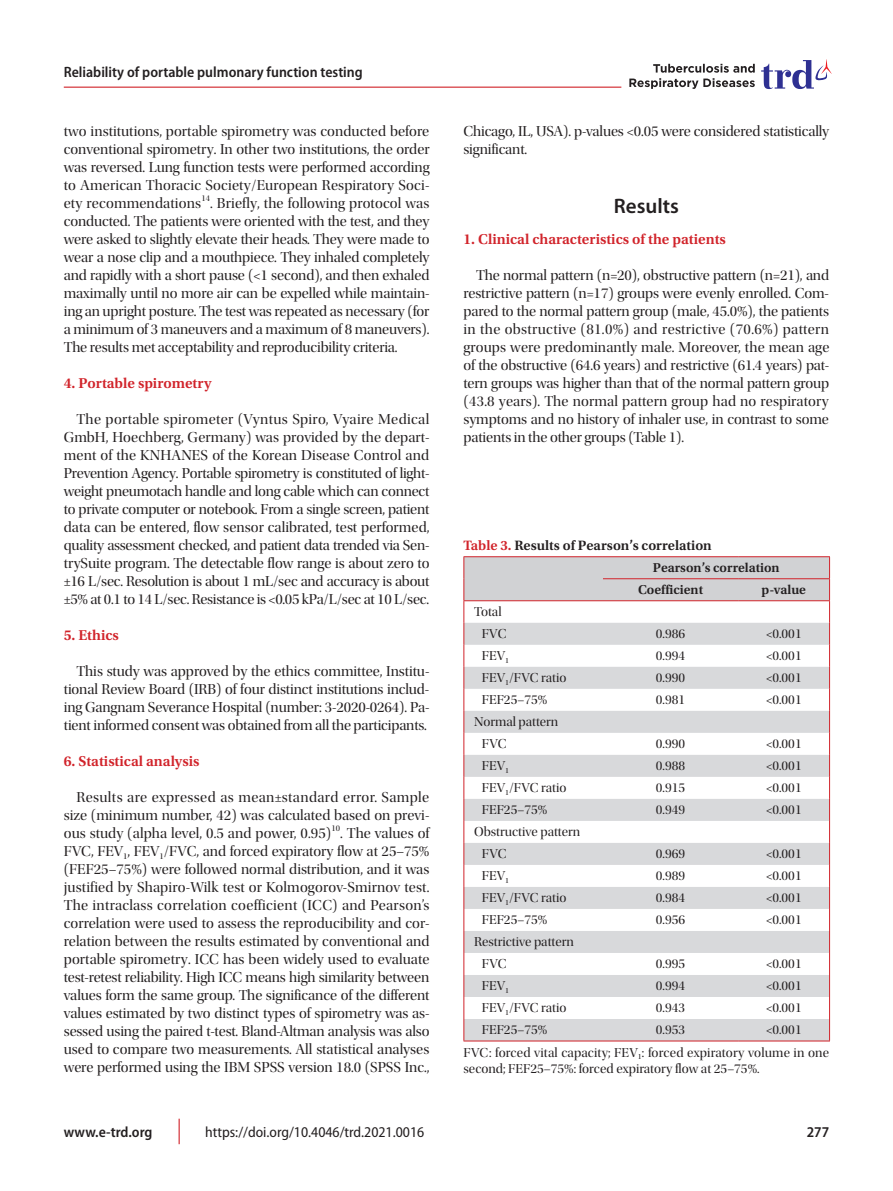
<style>
.page{position:relative;width:893px;height:1191px;background:#fff}
.page>*{position:absolute;margin:0;border:0;box-sizing:border-box;transform-origin:0 0}
.t1{font:600 21px "Myriad Pro";color:#231f20}
.t2{font:15px/18px "Utopia Std Disp";letter-spacing:-.01em;color:#231f20;text-align:justify}
.t3{font:600 15px "Utopia Std";color:#d1232a}
.t4{font:600 semi-condensed 15px "Myriad Pro";color:#231f20}
.t5{font:semi-condensed 15px "Myriad Pro";color:#231f20}
.t6{font:600 14.25px "Utopia Std";color:#231f20}
.t7{font:13.5px/22px "Utopia Std Disp";color:#231f20}
.t8{font:600 13.5px/22px "Utopia Std";color:#231f20}
.t9{font:8.7px "Utopia Std Disp";color:#231f20}
.s1{color:#d1232a}
</style>
<div class="page">
<svg style="left:179px;top:1118px;width:1px;height:26px"></svg>
<svg style="left:629px;top:64px;width:126px;height:25px"></svg>
<hr style="left:64px;top:87px;width:557px;height:1px;background:#d1232a">
<svg style="left:761px;top:59px;width:71px;height:30px"></svg>
<svg style="left:463px;top:557px;width:367px;height:483px"></svg>
<hr style="left:463px;top:1040px;width:140px;height:1px;background:#d1232a">
<hr style="left:603px;top:1040px;width:135px;height:1px;background:#d1232a">
<hr style="left:738px;top:1040px;width:92px;height:1px;background:#d1232a">
<hr style="left:463px;top:556px;width:140px;height:1px;background:#d1232a">
<hr style="left:603px;top:556px;width:135px;height:1px;background:#d1232a">
<hr style="left:738px;top:556px;width:92px;height:1px;background:#d1232a">
<hr style="left:463px;top:600px;width:140px;height:1px;background:#d1232a">
<hr style="left:603px;top:600px;width:135px;height:1px;background:#d1232a">
<hr style="left:738px;top:600px;width:92px;height:1px;background:#d1232a">
<p class="t4" style="left:64px;top:62px;width:301px">Reliability of portable pulmonary function testing</p>
<p class="t2" style="left:64px;top:122px;width:367px">two institutions, portable spirometry was conducted before conventional spirometry. In other two institutions, the order was reversed. Lung function tests were performed according to American Thoracic Society/European Respiratory Soci&shy;ety recommendations</p>
<p class="t9" style="left:201px;top:193px;width:10px">14</p>
<p class="t2" style="left:64px;top:194px;width:367px;text-indent:146px">. Briefly, the following protocol was conducted. The patients were oriented with the test, and they were asked to slightly elevate their heads. They were made to wear a nose clip and a mouthpiece. They inhaled completely and rapidly with a short pause (&lt;1 second), and then exhaled maximally until no more air can be expelled while maintain&shy;ing an upright posture. The test was repeated as necessary (for a minimum of 3 maneuvers and a maximum of 8 maneuvers).<br>The results met acceptability and reproducibility criteria.</p>
<p class="t3" style="left:64px;top:374px;width:149px">4. Portable spirometry</p>
<p class="t2" style="left:64px;top:410px;width:367px;text-indent:13px">The portable spirometer (Vyntus Spiro, Vyaire Medical GmbH, Hoechberg, Germany) was provided by the depart&shy;ment of the KNHANES of the Korean Disease Control and Prevention Agency. Portable spirometry is constituted of light&shy;weight pneumotach handle and long cable which can connect to private computer or notebook. From a single screen, patient data can be entered, flow sensor calibrated, test performed, quality assessment checked, and patient data trended via Sen&shy;trySuite program. The detectable flow range is about zero to ±16 L/sec. Resolution is about 1 mL/sec and accuracy is about ±5% at 0.1 to 14 L/sec. Resistance is &lt;0.05 kPa/L/sec at 10 L/sec.</p>
<p class="t3" style="left:64px;top:626px;width:57px">5. Ethics</p>
<p class="t2" style="left:64px;top:662px;width:367px;text-indent:13px">This study was approved by the ethics committee, Institu&shy;tional Review Board (IRB) of four distinct institutions includ&shy;ing Gangnam Severance Hospital (number: 3-2020-0264). Pa&shy;tient informed consent was obtained from all the participants.</p>
<p class="t3" style="left:64px;top:752px;width:137px">6. Statistical analysis</p>
<p class="t2" style="left:64px;top:788px;width:367px;text-indent:13px">Results are expressed as mean±standard error. Sample size (minimum number, 42) was calculated based on previ&shy;ous study (alpha level, 0.5 and power, 0.95)</p>
<p class="t9" style="left:331px;top:823px;width:10px">10</p>
<p class="t2" style="left:64px;top:824px;width:367px;text-indent:276px">. The values of FVC, FEV<sub>1</sub>, FEV<sub>1</sub>/FVC, and forced expiratory flow at 25–75% (FEF25–75%) were followed normal distribution, and it was justified by Shapiro-Wilk test or Kolmogorov-Smirnov test.<br>The intraclass correlation coefficient (ICC) and Pearson’s correlation were used to assess the reproducibility and cor&shy;relation between the results estimated by conventional and portable spirometry. ICC has been widely used to evaluate test-retest reliability. High ICC means high similarity between values form the same group. The significance of the different values estimated by two distinct types of spirometry was as&shy;sessed using the paired t-test. Bland-Altman analysis was also used to compare two measurements. All statistical analyses were performed using the IBM SPSS version 18.0 (SPSS Inc.,</p>
<p class="t2" style="left:463px;top:122px;width:367px">Chicago, IL, USA). p-values &lt;0.05 were considered statistically significant.</p>
<h1 class="t1" style="left:614px;top:192px;width:67px">Results</h1>
<p class="t3" style="left:463px;top:230px;width:264px">1. Clinical characteristics of the patients</p>
<p class="t2" style="left:463px;top:266px;width:367px;text-indent:13px">The normal pattern (n=20), obstructive pattern (n=21), and restrictive pattern (n=17) groups were evenly enrolled. Com&shy;pared to the normal pattern group (male, 45.0%), the patients in the obstructive (81.0%) and restrictive (70.6%) pattern groups were predominantly male. Moreover, the mean age of the obstructive (64.6 years) and restrictive (61.4 years) pat&shy;tern groups was higher than that of the normal pattern group (43.8 years). The normal pattern group had no respiratory symptoms and no history of inhaler use, in contrast to some patients in the other groups (Table 1).</p>
<p class="t6" style="left:463px;top:537px;width:250px"><span class="s1">Table 3.</span> Results of Pearson’s correlation</p>
<p class="t8" style="left:638px;top:557px;width:143px;text-indent:15px">Pearson’s correlation<br>Coefficient</p>
<p class="t8" style="left:762px;top:579px;width:46px">p-value</p>
<p class="t7" style="left:474px;top:601px;width:34px;text-align:center">Total<br>FVC</p>
<p class="t7" style="left:656px;top:623px;width:31px">0.986</p>
<p class="t7" style="left:766px;top:623px;width:37px">&lt;0.001</p>
<p class="t7" style="left:482px;top:645px;width:29px">FEV<sub>1</sub></p>
<p class="t7" style="left:656px;top:645px;width:31px">0.994</p>
<p class="t7" style="left:766px;top:645px;width:37px">&lt;0.001</p>
<p class="t7" style="left:482px;top:667px;width:86px">FEV<sub>1</sub>/FVC ratio</p>
<p class="t7" style="left:656px;top:667px;width:31px">0.990</p>
<p class="t7" style="left:766px;top:667px;width:37px">&lt;0.001</p>
<p class="t7" style="left:482px;top:689px;width:67px">FEF25–75%</p>
<p class="t7" style="left:656px;top:689px;width:31px">0.981</p>
<p class="t7" style="left:766px;top:689px;width:37px">&lt;0.001</p>
<p class="t7" style="left:482px;top:711px;width:78px;text-indent:-8px">Normal pattern<br>FVC</p>
<p class="t7" style="left:656px;top:733px;width:31px">0.990</p>
<p class="t7" style="left:766px;top:733px;width:37px">&lt;0.001</p>
<p class="t7" style="left:482px;top:755px;width:29px">FEV<sub>1</sub></p>
<p class="t7" style="left:656px;top:755px;width:31px">0.988</p>
<p class="t7" style="left:766px;top:755px;width:37px">&lt;0.001</p>
<p class="t7" style="left:482px;top:777px;width:86px">FEV<sub>1</sub>/FVC ratio</p>
<p class="t7" style="left:656px;top:777px;width:31px">0.915</p>
<p class="t7" style="left:766px;top:777px;width:37px">&lt;0.001</p>
<p class="t7" style="left:482px;top:799px;width:67px">FEF25–75%</p>
<p class="t7" style="left:656px;top:799px;width:31px">0.949</p>
<p class="t7" style="left:766px;top:799px;width:37px">&lt;0.001</p>
<p class="t7" style="left:482px;top:821px;width:100px;text-indent:-8px">Obstructive pattern<br>FVC</p>
<p class="t7" style="left:656px;top:843px;width:31px">0.969</p>
<p class="t7" style="left:766px;top:843px;width:37px">&lt;0.001</p>
<p class="t7" style="left:482px;top:865px;width:29px">FEV<sub>1</sub></p>
<p class="t7" style="left:656px;top:865px;width:31px">0.989</p>
<p class="t7" style="left:766px;top:865px;width:37px">&lt;0.001</p>
<p class="t7" style="left:482px;top:887px;width:86px">FEV<sub>1</sub>/FVC ratio</p>
<p class="t7" style="left:656px;top:887px;width:31px">0.984</p>
<p class="t7" style="left:766px;top:887px;width:37px">&lt;0.001</p>
<p class="t7" style="left:482px;top:909px;width:67px">FEF25–75%</p>
<p class="t7" style="left:656px;top:909px;width:31px">0.956</p>
<p class="t7" style="left:766px;top:909px;width:37px">&lt;0.001</p>
<p class="t7" style="left:482px;top:931px;width:94px;text-indent:-8px">Restrictive pattern<br>FVC</p>
<p class="t7" style="left:656px;top:953px;width:31px">0.995</p>
<p class="t7" style="left:766px;top:953px;width:37px">&lt;0.001</p>
<p class="t7" style="left:482px;top:975px;width:29px">FEV<sub>1</sub></p>
<p class="t7" style="left:656px;top:975px;width:31px">0.994</p>
<p class="t7" style="left:766px;top:975px;width:37px">&lt;0.001</p>
<p class="t7" style="left:482px;top:997px;width:86px">FEV<sub>1</sub>/FVC ratio</p>
<p class="t7" style="left:656px;top:997px;width:31px">0.943</p>
<p class="t7" style="left:766px;top:997px;width:37px">&lt;0.001</p>
<p class="t7" style="left:482px;top:1019px;width:67px">FEF25–75%</p>
<p class="t7" style="left:656px;top:1019px;width:31px">0.953</p>
<p class="t7" style="left:463px;top:1019px;width:367px;text-indent:302px">&lt;0.001<br>FVC: forced vital capacity; FEV<sub>1</sub>: forced expiratory volume in one</p>
<p class="t7" style="left:463px;top:1058px;width:298px">second; FEF25–75%: forced expiratory flow at 25–75%.</p>
<p class="t4" style="left:64px;top:1122px;width:90px">www.e-trd.org</p>
<p class="t5" style="left:205px;top:1122px;width:221px">https://doi.org/10.4046/trd.2021.0016</p>
<p class="t4" style="left:807px;top:1122px;width:24px">277</p>
</div>
